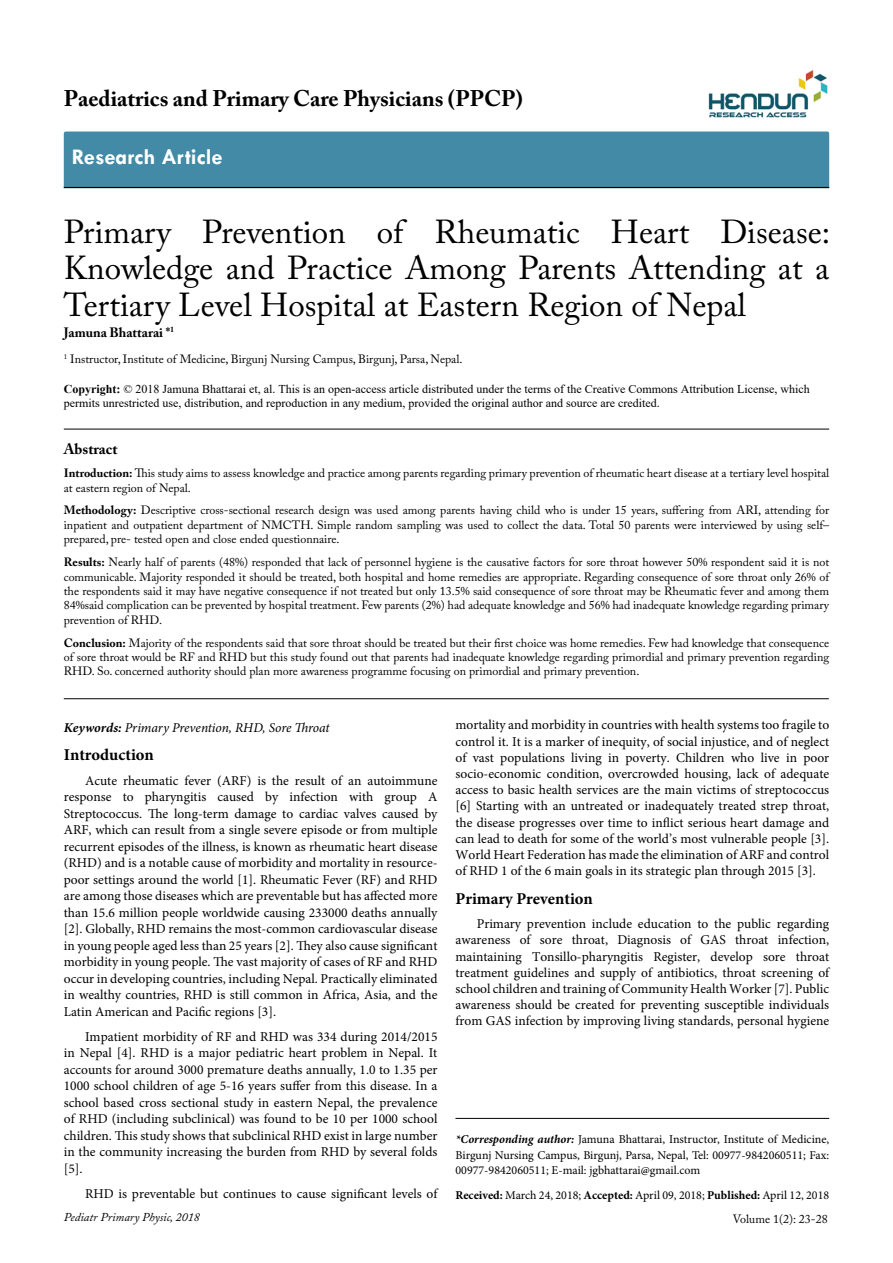
<style>
.page{position:relative;width:893px;height:1263px;background:#fff}
.page>*{position:absolute;margin:0;border:0;box-sizing:border-box;transform-origin:0 0}
.t1{font:33px/36.3px "Adobe Caslon Pro";color:#000;text-align:justify}
.t2{font:700 22.5px "Adobe Caslon Pro";color:#000}
.t3{font:700 22.5px "Tw Cen";color:#fff}
.t4{font:700 16.5px "Minion Pro";color:#000}
.t5{font:700 15px "Adobe Caslon Pro";color:#000}
.t6{font:13.5px/16.5px "Minion Pro";color:#000;text-align:justify}
.t7{font:italic 13.5px "Minion Pro";letter-spacing:-.005em;color:#000}
.t8{font:700 13.5px "Adobe Caslon Pro";color:#000}
.t9{font:12px/14.4px "Adobe Caslon Pro";color:#000;text-align:justify}
.t10{font:12px/15.8px "Minion Pro";color:#000;text-align:justify}
.t11{font:12px/14.4px "Times New Roman";color:#000}
.t12{font:italic 12px "Adobe Caslon Pro";color:#000}
.s1{font-weight:700}
.s2{font-weight:700;font-style:italic}
</style>
<div class="page">
<div style="left:64px;top:132px;width:765px;height:55px;background:#428aa6"></div>
<hr style="left:64px;top:187px;width:765px;height:1px;background:#000">
<img style="left:708px;top:70px;width:120px;height:48px">
<hr style="left:455px;top:1118px;width:374px;height:1px;background:#000">
<hr style="left:64px;top:429px;width:765px;height:1px;background:#000">
<hr style="left:64px;top:698px;width:765px;height:1px;background:#000">
<h2 class="t2" style="left:64px;top:85px;width:461px">Paediatrics and Primary Care Physicians (PPCP)</h2>
<h2 class="t3" style="left:72px;top:143px;width:152px">Research Article</h2>
<h1 class="t1" style="left:64px;top:213px;width:768px">Primary Prevention of Rheumatic Heart Disease:<br>Knowledge and Practice Among Parents Attending at a Tertiary Level Hospital at Eastern Region of Nepal</h1>
<p class="t8" style="left:64px;top:324px;width:112px">Jamuna Bhattarai *<sup>1</sup></p>
<p class="t9" style="left:64px;top:352px;width:400px"><sup>1</sup> Instructor, Institute of Medicine, Birgunj Nursing Campus, Birgunj, Parsa, Nepal.</p>
<p class="t11" style="left:64px;top:381px;width:748px"><span class="s1">Copyright:</span> © 2018 Jamuna Bhattarai et, al. This is an open-access article distributed under the terms of the Creative Commons Attribution License, which permits unrestricted use, distribution, and reproduction in any medium, provided the original author and source are credited.</p>
<p class="t5" style="left:64px;top:440px;width:55px">Abstract</p>
<p class="t9" style="left:64px;top:466px;width:767px"><span class="s1">Introduction:</span> This study aims to assess knowledge and practice among parents regarding primary prevention of rheumatic heart disease at a tertiary level hospital at eastern region of Nepal.</p>
<p class="t9" style="left:64px;top:503px;width:767px"><span class="s1">Methodology:</span> Descriptive cross-sectional research design was used among parents having child who is under 15 years, suffering from ARI, attending for inpatient and outpatient department of NMCTH. Simple random sampling was used to collect the data. Total 50 parents were interviewed by using self– prepared, pre- tested open and close ended questionnaire.</p>
<p class="t9" style="left:64px;top:555px;width:767px"><span class="s1">Results:</span> Nearly half of parents (48%) responded that lack of personnel hygiene is the causative factors for sore throat however 50% respondent said it is not communicable. Majority responded it should be treated, both hospital and home remedies are appropriate. Regarding consequence of sore throat only 26% of the respondents said it may have negative consequence if not treated but only 13.5% said consequence of sore throat may be Rheumatic fever and among them 84%said complication can be prevented by hospital treatment. Few parents (2%) had adequate knowledge and 56% had inadequate knowledge regarding primary prevention of RHD.</p>
<p class="t9" style="left:64px;top:635px;width:767px"><span class="s1">Conclusion:</span> Majority of the respondents said that sore throat should be treated but their first choice was home remedies. Few had knowledge that consequence of sore throat would be RF and RHD but this study found out that parents had inadequate knowledge regarding primordial and primary prevention regarding RHD. So. concerned authority should plan more awareness programme focusing on primordial and primary prevention.</p>
<p class="t7" style="left:64px;top:718px;width:267px"><span class="s1">Keywords:</span> Primary Prevention, RHD, Sore Throat</p>
<p class="t4" style="left:64px;top:743px;width:92px">Introduction</p>
<p class="t6" style="left:64px;top:772px;width:375px;text-indent:21px">Acute rheumatic fever (ARF) is the result of an autoimmune response to pharyngitis caused by infection with group A Streptococcus. The long-term damage to cardiac valves caused by ARF, which can result from a single severe episode or from multiple recurrent episodes of the illness, is known as rheumatic heart disease (RHD) and is a notable cause of morbidity and mortality in resource&shy;poor settings around the world [1]. Rheumatic Fever (RF) and RHD are among those diseases which are preventable but has affected more than 15.6 million people worldwide causing 233000 deaths annually [2]. Globally, RHD remains the most-common cardiovascular disease in young people aged less than 25 years [2]. They also cause significant morbidity in young people. The vast majority of cases of RF and RHD occur in developing countries, including Nepal. Practically eliminated in wealthy countries, RHD is still common in Africa, Asia, and the Latin American and Pacific regions [3].</p>
<p class="t6" style="left:64px;top:1028px;width:375px;text-indent:21px">Impatient morbidity of RF and RHD was 334 during 2014/2015 in Nepal [4]. RHD is a major pediatric heart problem in Nepal. It accounts for around 3000 premature deaths annually, 1.0 to 1.35 per 1000 school children of age 5-16 years suffer from this disease. In a school based cross sectional study in eastern Nepal, the prevalence of RHD (including subclinical) was found to be 10 per 1000 school children. This study shows that subclinical RHD exist in large number in the community increasing the burden from RHD by several folds [5].</p>
<p class="t6" style="left:85px;top:1185px;width:354px">RHD is preventable but continues to cause significant levels of</p>
<p class="t6" style="left:455px;top:717px;width:375px">mortality and morbidity in countries with health systems too fragile to control it. It is a marker of inequity, of social injustice, and of neglect of vast populations living in poverty. Children who live in poor socio-economic condition, overcrowded housing, lack of adequate access to basic health services are the main victims of streptococcus [6] Starting with an untreated or inadequately treated strep throat, the disease progresses over time to inflict serious heart damage and can lead to death for some of the world’s most vulnerable people [3].<br>World Heart Federation has made the elimination of ARF and control of RHD 1 of the 6 main goals in its strategic plan through 2015 [3].</p>
<p class="t4" style="left:455px;top:887px;width:139px">Primary Prevention</p>
<p class="t6" style="left:455px;top:916px;width:375px;text-indent:21px">Primary prevention include education to the public regarding awareness of sore throat, Diagnosis of GAS throat infection, maintaining Tonsillo-pharyngitis Register, develop sore throat treatment guidelines and supply of antibiotics, throat screening of school children and training of Community Health Worker [7]. Public awareness should be created for preventing susceptible individuals from GAS infection by improving living standards, personal hygiene</p>
<p class="t10" style="left:455px;top:1131px;width:375px"><span class="s2">*Corresponding author:</span> Jamuna Bhattarai, Instructor, Institute of Medicine, Birgunj Nursing Campus, Birgunj, Parsa, Nepal, Tel: 00977-9842060511; Fax:<br>00977-9842060511; E-mail: jgbhattarai@gmail.com</p>
<p class="t10" style="left:455px;top:1187px;width:375px"><span class="s1">Received:</span> March 24, 2018; <span class="s1">Accepted:</span> April 09, 2018; <span class="s1">Published:</span> April 12, 2018</p>
<p class="t12" style="left:64px;top:1210px;width:137px">Pediatr Primary Physic, 2018</p>
<p class="t9" style="left:733px;top:1211px;width:96px">Volume 1(2): 23-28</p>
</div>
